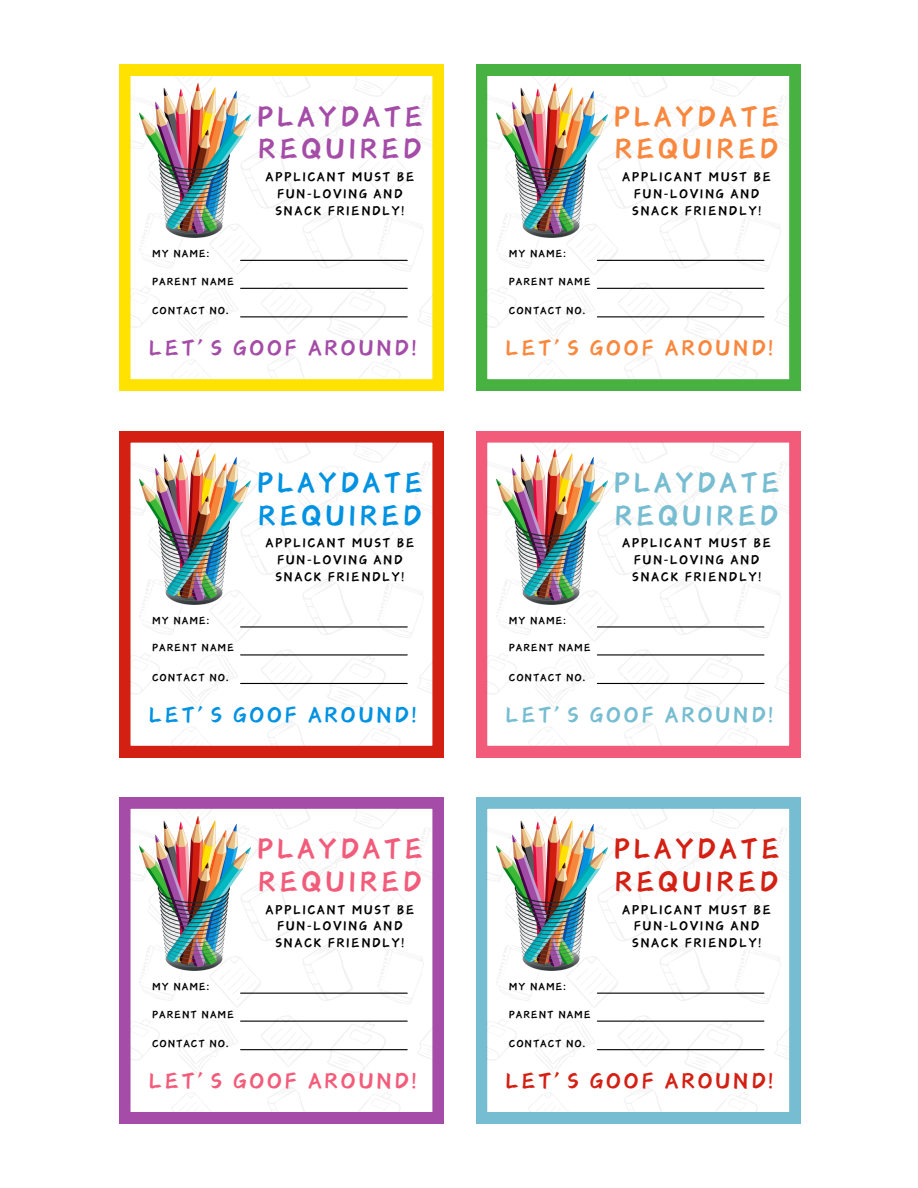
<style>
.page{position:relative;width:918px;height:1188px;background:#fff}
.page>*{position:absolute;margin:0;border:0;box-sizing:border-box;transform-origin:0 0}
.t1{font:32.7px/32.7px "Canva Wind Drift";letter-spacing:.095em;color:#a44ca7}
.t2{font:32.7px/32.7px "Canva Wind Drift";letter-spacing:.095em;color:#0092e2}
.t3{font:32.7px/32.7px "Canva Wind Drift";letter-spacing:.095em;color:#f25c7a}
.t4{font:32.7px/32.7px "Canva Wind Drift";letter-spacing:.095em;color:#d41f13}
.t5{font:32.7px/32.7px "Canva Wind Drift";letter-spacing:.095em;color:#77bdd1}
.t6{font:32.7px/32.7px "Canva Wind Drift";letter-spacing:.095em;color:#f9883e}
.t7{font:25.2px "Canva Wind Drift";letter-spacing:.095em;color:#a44ca7}
.t8{font:25.2px "Canva Wind Drift";letter-spacing:.095em;color:#0092e2}
.t9{font:25.2px "Canva Wind Drift";letter-spacing:.095em;color:#f25c7a}
.t10{font:25.2px "Canva Wind Drift";letter-spacing:.095em;color:#d41f13}
.t11{font:25.2px "Canva Wind Drift";letter-spacing:.095em;color:#77bdd1}
.t12{font:25.2px "Canva Wind Drift";letter-spacing:.095em;color:#f9883e}
.t13{font:14.85px/17px "Canva Wind Drift";letter-spacing:.095em;color:#010101;text-align:center}
.t14{font:12px "Canva Wind Drift";letter-spacing:.07em;color:#000}
</style>
<div class="page">
<div style="left:119px;top:65px;width:324px;height:325px;background:#ffe200"></div>
<img style="left:130px;top:76px;width:303px;height:303px">
<hr style="left:241px;top:260px;width:166px;height:1px;background:#000">
<hr style="left:241px;top:288px;width:166px;height:1px;background:#000">
<hr style="left:241px;top:316px;width:166px;height:1px;background:#000">
<img style="left:140px;top:83px;width:111px;height:155px">
<div style="left:119px;top:431px;width:324px;height:326px;background:#d41f13"></div>
<img style="left:130px;top:443px;width:303px;height:302px">
<hr style="left:241px;top:626px;width:166px;height:2px;background:#000">
<hr style="left:241px;top:654px;width:166px;height:2px;background:#000">
<hr style="left:241px;top:683px;width:166px;height:1px;background:#000">
<img style="left:140px;top:450px;width:111px;height:154px">
<div style="left:119px;top:798px;width:324px;height:325px;background:#a44ca7"></div>
<img style="left:130px;top:809px;width:303px;height:303px">
<hr style="left:241px;top:993px;width:166px;height:1px;background:#000">
<hr style="left:241px;top:1021px;width:166px;height:1px;background:#000">
<hr style="left:241px;top:1049px;width:166px;height:1px;background:#000">
<img style="left:140px;top:816px;width:111px;height:154px">
<div style="left:476px;top:798px;width:324px;height:325px;background:#77bdd1"></div>
<img style="left:487px;top:809px;width:302px;height:303px">
<hr style="left:597px;top:993px;width:167px;height:1px;background:#000">
<hr style="left:597px;top:1021px;width:167px;height:1px;background:#000">
<hr style="left:597px;top:1049px;width:167px;height:1px;background:#000">
<img style="left:496px;top:816px;width:112px;height:154px">
<div style="left:476px;top:431px;width:324px;height:326px;background:#f25c7a"></div>
<img style="left:487px;top:443px;width:302px;height:302px">
<hr style="left:597px;top:626px;width:167px;height:2px;background:#000">
<hr style="left:597px;top:654px;width:167px;height:2px;background:#000">
<hr style="left:597px;top:683px;width:167px;height:1px;background:#000">
<img style="left:496px;top:450px;width:112px;height:154px">
<div style="left:476px;top:65px;width:324px;height:325px;background:#47b141"></div>
<img style="left:487px;top:76px;width:302px;height:303px">
<hr style="left:597px;top:260px;width:167px;height:1px;background:#000">
<hr style="left:597px;top:288px;width:167px;height:1px;background:#000">
<hr style="left:597px;top:316px;width:167px;height:1px;background:#000">
<img style="left:496px;top:83px;width:112px;height:155px">
<h3 class="t1" style="left:257px;top:98px;width:168px">PLAYDATE<br>REQUIRED</h3>
<p class="t6" style="left:613px;top:98px;width:168px">PLAYDATE<br>REQUIRED</p>
<p class="t13" style="left:265px;top:167px;width:151px">APPLICANT MUST BE<br>FUN-LOVING AND<br>SNACK FRIENDLY!</p>
<p class="t13" style="left:622px;top:167px;width:151px">APPLICANT MUST BE<br>FUN-LOVING AND<br>SNACK FRIENDLY!</p>
<p class="t14" style="left:152px;top:247px;width:58px">MY NAME:</p>
<p class="t14" style="left:509px;top:247px;width:58px">MY NAME:</p>
<p class="t14" style="left:152px;top:275px;width:83px">PARENT NAME</p>
<p class="t14" style="left:152px;top:304px;width:78px">CONTACT NO.</p>
<h2 class="t14" style="left:509px;top:275px;width:83px">PARENT NAME</h2>
<h1 class="t14" style="left:509px;top:304px;width:78px">CONTACT NO.</h1>
<h2 class="t7" style="left:149px;top:334px;width:269px">LET’S GOOF AROUND!</h2>
<p class="t12" style="left:505px;top:334px;width:269px">LET’S GOOF AROUND!</p>
<p class="t2" style="left:257px;top:464px;width:168px">PLAYDATE<br>REQUIRED</p>
<h2 class="t5" style="left:613px;top:464px;width:168px">PLAYDATE<br>REQUIRED</h2>
<p class="t13" style="left:265px;top:534px;width:151px">APPLICANT MUST BE<br>FUN-LOVING AND<br>SNACK FRIENDLY!</p>
<p class="t13" style="left:622px;top:534px;width:151px">APPLICANT MUST BE<br>FUN-LOVING AND<br>SNACK FRIENDLY!</p>
<p class="t14" style="left:152px;top:613px;width:58px">MY NAME:</p>
<p class="t14" style="left:509px;top:613px;width:58px">MY NAME:</p>
<h3 class="t14" style="left:152px;top:641px;width:83px">PARENT NAME</h3>
<p class="t14" style="left:152px;top:670px;width:78px">CONTACT NO.</p>
<h1 class="t14" style="left:509px;top:641px;width:83px">PARENT NAME</h1>
<p class="t14" style="left:509px;top:670px;width:78px">CONTACT NO.</p>
<p class="t8" style="left:149px;top:701px;width:269px">LET’S GOOF AROUND!</p>
<h3 class="t11" style="left:505px;top:701px;width:269px">LET’S GOOF AROUND!</h3>
<p class="t3" style="left:257px;top:831px;width:168px">PLAYDATE<br>REQUIRED</p>
<h1 class="t4" style="left:613px;top:831px;width:168px">PLAYDATE<br>REQUIRED</h1>
<h1 class="t13" style="left:265px;top:900px;width:151px">APPLICANT MUST BE<br>FUN-LOVING AND<br>SNACK FRIENDLY!</h1>
<h2 class="t13" style="left:622px;top:900px;width:151px">APPLICANT MUST BE<br>FUN-LOVING AND<br>SNACK FRIENDLY!</h2>
<p class="t14" style="left:152px;top:980px;width:58px">MY NAME:</p>
<h3 class="t14" style="left:509px;top:980px;width:58px">MY NAME:</h3>
<p class="t14" style="left:152px;top:1007px;width:83px">PARENT NAME</p>
<h3 class="t14" style="left:152px;top:1037px;width:78px">CONTACT NO.</h3>
<p class="t14" style="left:509px;top:1007px;width:83px">PARENT NAME</p>
<p class="t14" style="left:509px;top:1037px;width:78px">CONTACT NO.</p>
<p class="t9" style="left:149px;top:1067px;width:269px">LET’S GOOF AROUND!</p>
<p class="t10" style="left:505px;top:1067px;width:269px">LET’S GOOF AROUND!</p>
</div>
